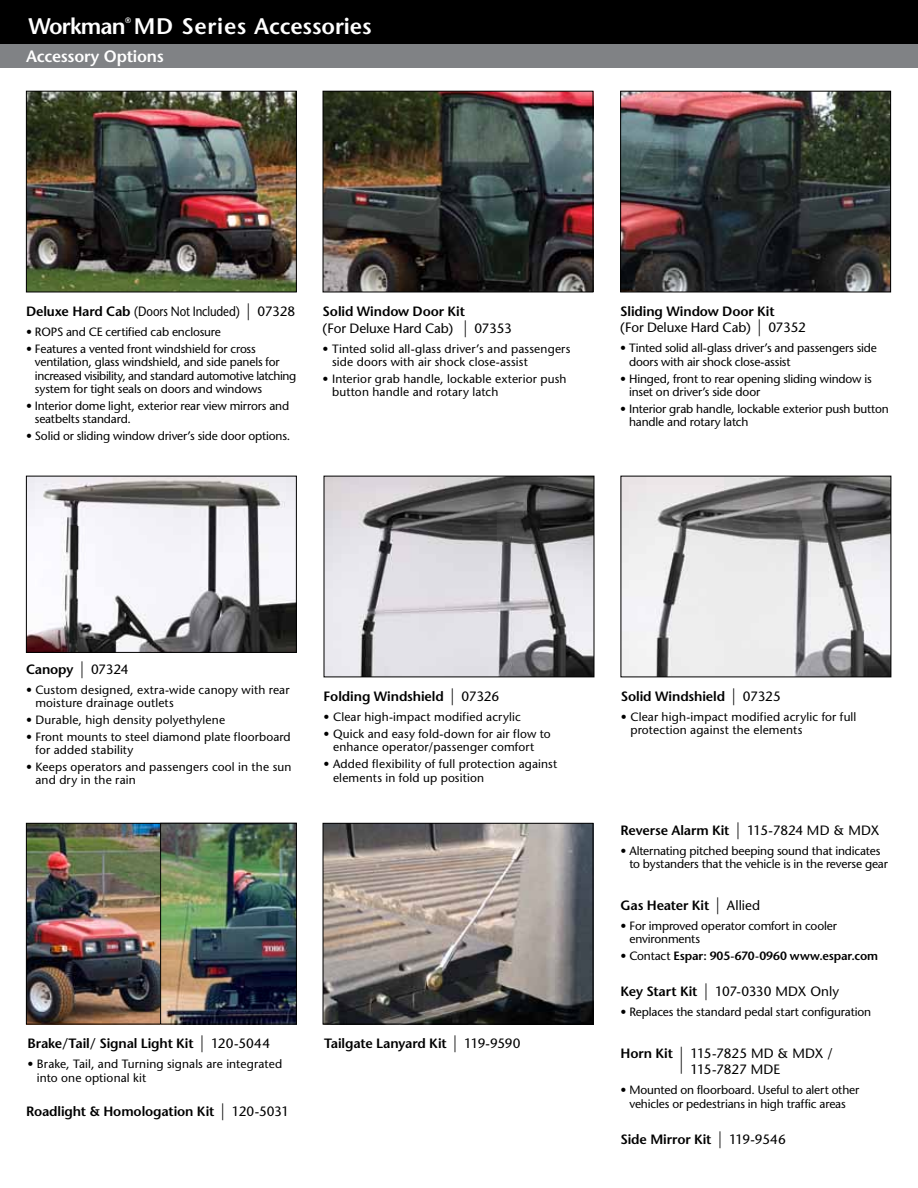
<style>
.page{position:relative;width:918px;height:1188px;background:#fff}
.page>*{position:absolute;margin:0;border:0;box-sizing:border-box;transform-origin:0 0}
.t1{font:600 22.5px "Stone Sans";letter-spacing:-.005em;color:#fff}
.t2{font:600 16.5px "Stone Sans";letter-spacing:-.015em;color:#fff}
.t3{font:600 13.5px "Stone Sans";letter-spacing:-.01em;color:#000}
.t4{font:13.5px/16.5px "Stone Sans";letter-spacing:-.01em;color:#000}
.t5{font:13.5px "Stone Sans";letter-spacing:-.01em;color:#000;scale:.85 1}
.t6{font:12px/13.5px "Stone Sans";letter-spacing:-.005em;color:#000}
.t7{font:12px/13.5px "Stone Sans";letter-spacing:.015em;color:#000}
.t8{font:600 12px "Stone Sans";letter-spacing:-.01em;color:#000}
.t9{font:600 7.8px "Stone Sans";color:#fff}
.s1{font-weight:600}
.s2{font-weight:600;font-size:16.8px}
.s3{font-size:16.8px}
.s4{font-weight:400}
.s5{font-weight:600;font-size:27px}
</style>
<div class="page">
<div style="left:0;top:0;width:918px;height:45px;background:#000"></div>
<div style="left:0;top:45px;width:918px;height:23px;background:#808285"></div>
<img style="left:623px;top:478px;width:266px;height:197px">
<div style="left:621px;top:476px;width:270px;height:201px;border:1px solid #000"></div>
<img style="left:28px;top:93px;width:267px;height:197px">
<div style="left:26px;top:91px;width:271px;height:201px;border:1px solid #000"></div>
<img style="left:28px;top:825px;width:132px;height:197px">
<img style="left:162px;top:825px;width:133px;height:197px">
<div style="left:160px;top:823px;width:137px;height:201px;border:1px solid #000"></div>
<img style="left:325px;top:825px;width:266px;height:197px">
<div style="left:323px;top:823px;width:270px;height:201px;border:1px solid #000"></div>
<img style="left:28px;top:478px;width:267px;height:173px">
<div style="left:26px;top:476px;width:271px;height:177px;border:1px solid #000"></div>
<img style="left:326px;top:478px;width:266px;height:197px">
<div style="left:324px;top:476px;width:270px;height:201px;border:1px solid #000"></div>
<img style="left:325px;top:93px;width:266px;height:197px">
<div style="left:323px;top:91px;width:270px;height:201px;border:1px solid #000"></div>
<img style="left:622px;top:93px;width:267px;height:197px">
<div style="left:620px;top:91px;width:271px;height:201px;border:1px solid #000"></div>
<p class="t9" style="left:125px;top:15px;width:7px">®</p>
<h1 class="t1" style="left:28px;top:13px;width:345px">Workman MD Series Accessories</h1>
<h2 class="t2" style="left:26px;top:47px;width:139px">Accessory Options</h2>
<p class="t5" style="left:26px;top:303px;width:318px"><span class="s1">Deluxe Hard Cab</span> (Doors Not Included) <span class="s2">|</span> 07328</p>
<p class="t6" style="left:26px;top:325px;width:196px">• ROPS and CE certified cab enclosure</p>
<p class="t6" style="left:35px;top:342px;width:263px;text-indent:-9px">• Features a vented front windshield for cross ventilation, glass windshield, and side panels for increased visibility, and standard automotive latching system for tight seals on doors and windows</p>
<p class="t6" style="left:35px;top:399px;width:256px;text-indent:-9px">• Interior dome light, exterior rear view mirrors and seatbelts standard.</p>
<p class="t6" style="left:26px;top:429px;width:266px">• Solid or sliding window driver’s side door options.</p>
<p class="t4" style="left:323px;top:303px;width:191px"><span class="s1">Solid Window Door Kit<br></span>(For Deluxe Hard Cab) <span class="s2">|</span> 07353</p>
<p class="t7" style="left:332px;top:342px;width:240px;text-indent:-9px">• Tinted solid all-glass driver’s and passengers side doors with air shock close-assist</p>
<p class="t6" style="left:332px;top:372px;width:236px;text-indent:-9px">• Interior grab handle, lockable exterior push button handle and rotary latch</p>
<p class="t4" style="left:620px;top:303px;width:187px"><span class="s1">Sliding Window Door Kit<br></span>(For Deluxe Hard Cab) <span class="s2">|</span> 07352</p>
<p class="t6" style="left:629px;top:342px;width:249px;text-indent:-9px">• Tinted solid all-glass driver’s and passengers side doors with air shock close-assist</p>
<p class="t6" style="left:629px;top:372px;width:244px;text-indent:-9px">• Hinged, front to rear opening sliding window is inset on driver’s side door</p>
<p class="t6" style="left:629px;top:402px;width:261px;text-indent:-9px">• Interior grab handle, lockable exterior push button handle and rotary latch</p>
<p class="t3" style="left:26px;top:661px;width:104px">Canopy <span class="s3">|</span> <span class="s4">07324</span></p>
<p class="t6" style="left:35px;top:683px;width:256px;text-indent:-9px">• Custom designed, extra-wide canopy with rear moisture drainage outlets</p>
<p class="t7" style="left:26px;top:713px;width:201px">• Durable, high density polyethylene</p>
<p class="t6" style="left:35px;top:730px;width:257px;text-indent:-9px">• Front mounts to steel diamond plate floorboard for added stability</p>
<p class="t7" style="left:35px;top:760px;width:257px;text-indent:-9px">• Keeps operators and passengers cool in the sun and dry in the rain</p>
<p class="t3" style="left:324px;top:688px;width:177px">Folding Windshield <span class="s3">|</span> <span class="s4">07326</span></p>
<p class="t6" style="left:324px;top:710px;width:199px">• Clear high-impact modified acrylic</p>
<p class="t6" style="left:324px;top:727px;width:229px;text-align:center">• Quick and easy fold-down for air flow to enhance operator/passenger comfort</p>
<p class="t7" style="left:333px;top:757px;width:226px;text-indent:-9px">• Added flexibility of full protection against elements in fold up position</p>
<p class="t3" style="left:27px;top:1035px;width:244px">Brake/Tail/ Signal Light Kit <span class="s3">|</span> <span class="s4">120-5044</span></p>
<p class="t6" style="left:37px;top:1057px;width:247px;text-indent:-9px">• Brake, Tail, and Turning signals are integrated into one optional kit</p>
<p class="t3" style="left:26px;top:1103px;width:265px">Roadlight &amp; Homologation Kit <span class="s3">|</span> <span class="s4">120-5031</span></p>
<p class="t3" style="left:324px;top:1035px;width:198px">Tailgate Lanyard Kit <span class="s3">|</span> <span class="s4">119-9590</span></p>
<p class="t3" style="left:621px;top:688px;width:161px">Solid Windshield <span class="s3">|</span> <span class="s4">07325</span></p>
<p class="t6" style="left:630px;top:710px;width:228px;text-indent:-9px">• Clear high-impact modified acrylic for full protection against the elements</p>
<p class="t3" style="left:621px;top:822px;width:260px">Reverse Alarm Kit <span class="s3">|</span> <span class="s4">115-7824 MD &amp; MDX</span></p>
<p class="t6" style="left:629px;top:844px;width:260px;text-indent:-9px">• Alternating pitched beeping sound that indicates to bystanders that the vehicle is in the reverse gear</p>
<p class="t3" style="left:621px;top:897px;width:141px">Gas Heater Kit <span class="s3">|</span> <span class="s4">Allied</span></p>
<p class="t6" style="left:629px;top:919px;width:209px;text-indent:-9px">• For improved operator comfort in cooler environments</p>
<p class="t8" style="left:621px;top:948px;width:259px"><span class="s4">• Contact</span> Espar: 905-670-0960 www.espar.com</p>
<p class="t4" style="left:621px;top:983px;width:220px"><span class="s1">Key Start Kit</span> <span class="s2">|</span> 107-0330 MDX Only</p>
<p class="t6" style="left:621px;top:1005px;width:252px">• Replaces the standard pedal start configuration</p>
<p class="t4" style="left:691px;top:1045px;width:144px;text-indent:-70px"><span class="s1">Horn Kit</span> <span class="s5">|</span> 115-7825 MD &amp; MDX /<br>115-7827 MDE</p>
<p class="t6" style="left:621px;top:1083px;width:240px;text-align:center">• Mounted on floorboard. Useful to alert other vehicles or pedestrians in high traffic areas</p>
<p class="t3" style="left:621px;top:1131px;width:167px">Side Mirror Kit <span class="s3">|</span> <span class="s4">119-9546</span></p>
</div>
